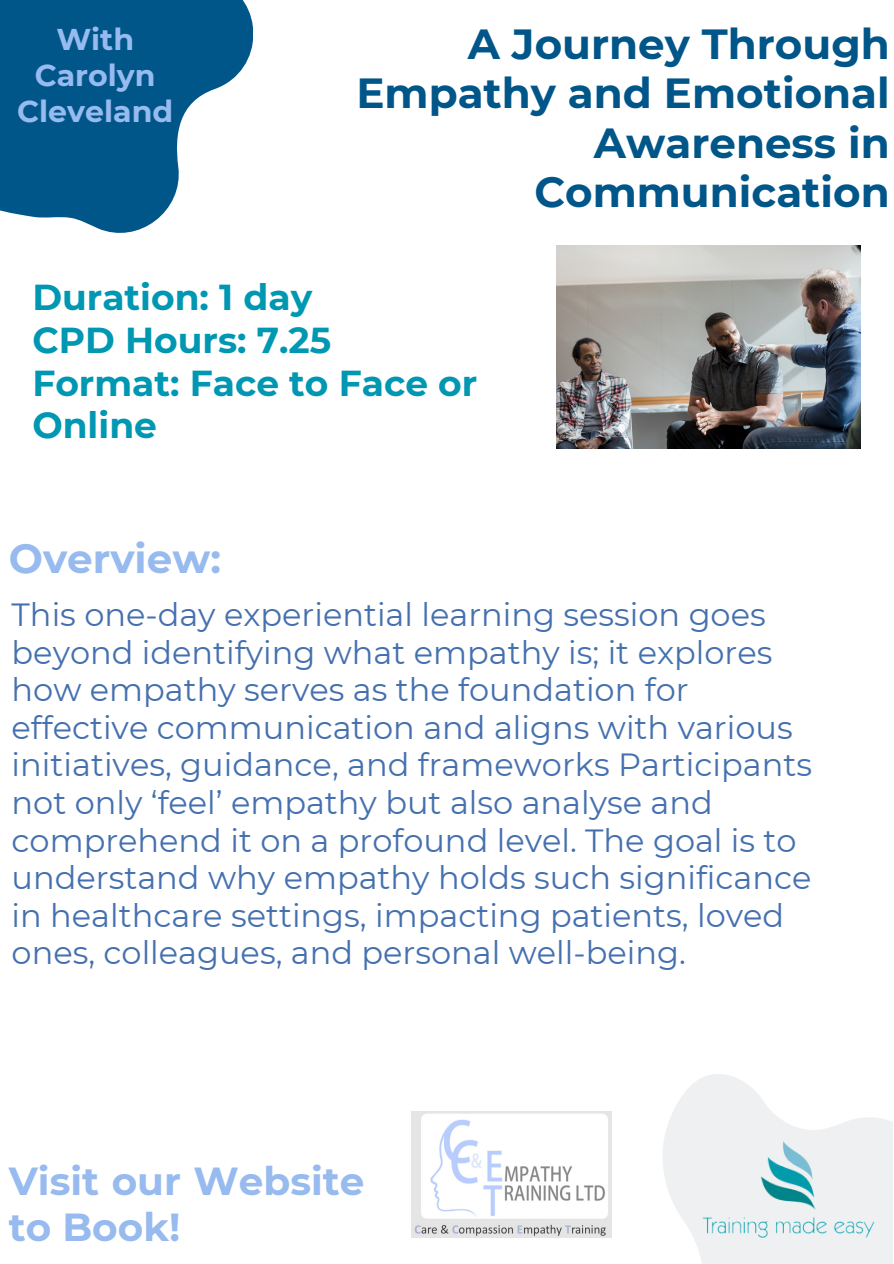
<style>
.page{position:relative;width:894px;height:1264px;background:#fff}
.page>*{position:absolute;margin:0;border:0;box-sizing:border-box;transform-origin:0 0}
.t1{font:700 42px/49.5px "Montserrat";color:#005689;text-align:right}
.t2{font:700 40.5px "Montserrat";color:#97baef}
.t3{font:700 39px/46.2px "Montserrat";color:#97baef}
.t4{font:700 36px/42.8px "Montserrat";color:#0097b2}
.t5{font:31.95px/37.5px "Montserrat";color:#4570af}
.t6{font:700 30px/36px "Montserrat";color:#97baef;text-align:center}
</style>
<div class="page">
<svg style="left:0;top:0;width:253px;height:233px;fill:#005689"></svg>
<div style="left:658px;top:1065px;width:235px;height:198px;background:linear-gradient(to bottom,#f7f7f8,#f5f5f6)"></div>
<img style="left:698px;top:1097px;width:180px;height:166px">
<img style="left:411px;top:1111px;width:200px;height:126px">
<img style="left:556px;top:246px;width:304px;height:202px">
<p class="t6" style="left:17px;top:22px;width:157px">With<br>Carolyn<br>Cleveland</p>
<h2 class="t1" style="left:356px;top:19px;width:534px">A Journey Through<br>Empathy and Emotional<br>Awareness in<br>Communication</h2>
<p class="t4" style="left:32px;top:276px;width:446px">Duration: 1 day<br>CPD Hours: 7.25<br>Format: Face to Face or<br>Online</p>
<p class="t2" style="left:9px;top:533px;width:213px">Overview:</p>
<h1 class="t5" style="left:12px;top:596px;width:801px">This one-day experiential learning session goes beyond identifying what empathy is; it explores how empathy serves as the foundation for effective communication and aligns with various initiatives, guidance, and frameworks Participants not only ‘feel’ empathy but also analyse and comprehend it on a profound level. The goal is to understand why empathy holds such significance in healthcare settings, impacting patients, loved ones, colleagues, and personal well-being.</h1>
<h1 class="t3" style="left:9px;top:1157px;width:357px">Visit our Website to Book!</h1>
</div>
